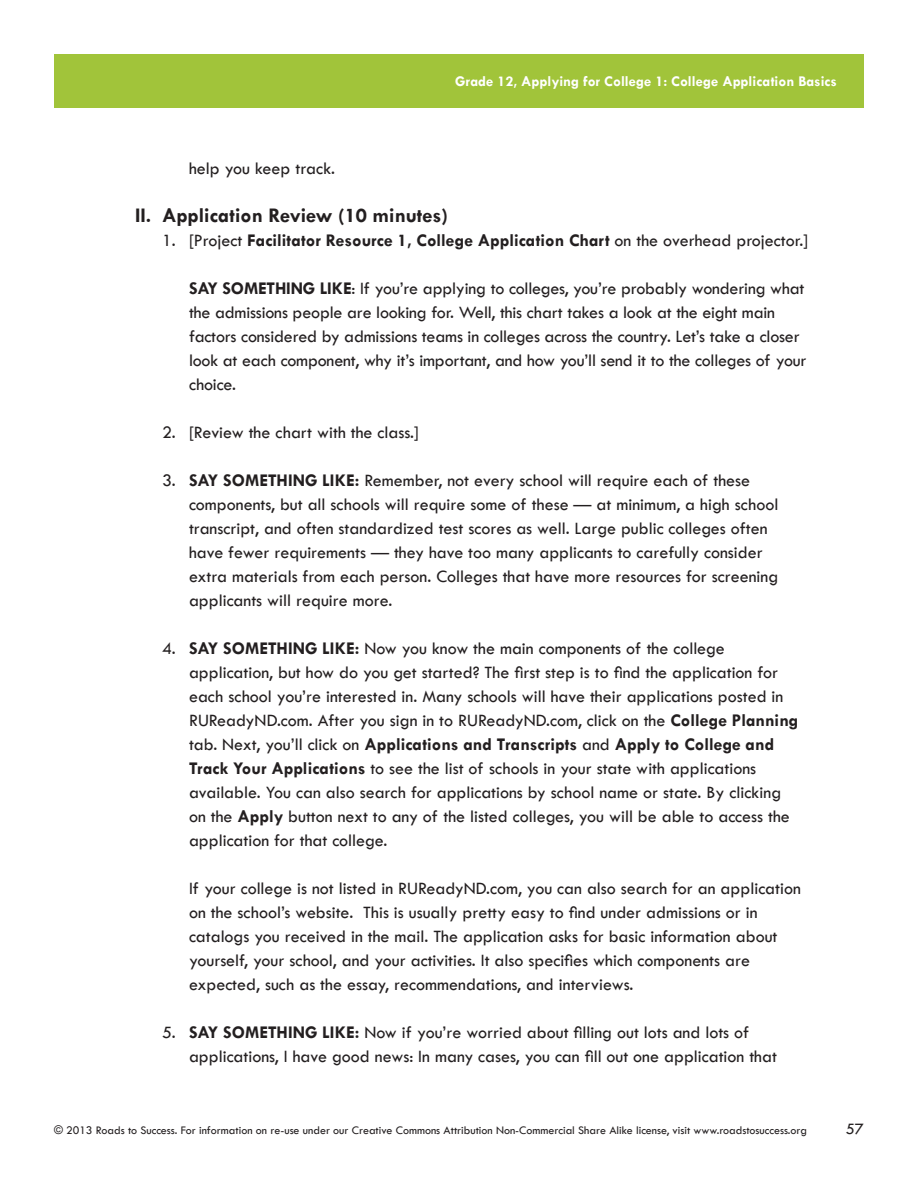
<style>
.page{position:relative;width:918px;height:1188px;background:#fff}
.page>*{position:absolute;margin:0;border:0;box-sizing:border-box;transform-origin:0 0}
.A_NumberListRoman{font:700 21px "Tw Cen";color:#231f20}
.A_NumberList2{font:500 18px/24px "Tw Cen";color:#231f20}
.A_Text{font:500 18px/24px "Tw Cen";letter-spacing:-.01em;color:#231f20}
.A_NumberList1{font:700 18px "Tw Cen";color:#231f20}
.Lesson_Front_Page_Te{font:500 16.5px "Tw Cen";color:#231f20}
.t1{font:700 15px "Tw Cen";color:#fff}
.t2{font:500 12px "Tw Cen";color:#231f20}
.s1{font-weight:500}
.s2{font-weight:700}
</style>
<div class="page">
<div style="left:54px;top:54px;width:810px;height:54px;background:#a1c43a"></div>
<p class="t1" style="left:455px;top:72px;width:383px">Grade 12, Applying for College 1: College Application Basics</p>
<p class="A_Text" style="left:189px;top:157px;width:148px">help you keep track.</p>
<p class="A_NumberListRoman" style="left:135px;top:203px;width:315px">II. Application Review (10 minutes)</p>
<p class="A_NumberList1" style="left:162px;top:230px;width:648px"><span class="s1">1. [Project</span> Facilitator Resource 1, College Application Chart <span class="s1">on the overhead projector.]</span></p>
<p class="A_Text" style="left:189px;top:277px;width:619px"><span class="s2">SAY SOMETHING LIKE</span>: If you’re applying to colleges, you’re probably wondering what the admissions people are looking for. Well, this chart takes a look at the eight main factors considered by admissions teams in colleges across the country. Let’s take a closer look at each component, why it’s important, and how you’ll send it to the colleges of your choice.</p>
<p class="A_NumberList2" style="left:162px;top:421px;width:259px">2. [Review the chart with the class.]</p>
<p class="A_NumberList2" style="left:189px;top:469px;width:591px;text-indent:-27px">3. <span class="s2">SAY SOMETHING LIKE:</span> Remember, not every school will require each of these components, but all schools will require some of these — at minimum, a high school transcript, and often standardized test scores as well. Large public colleges often have fewer requirements — they have too many applicants to carefully consider extra materials from each person. Colleges that have more resources for screening applicants will require more.</p>
<p class="A_NumberList2" style="left:189px;top:637px;width:611px;text-indent:-27px">4. <span class="s2">SAY SOMETHING LIKE:</span> Now you know the main components of the college application, but how do you get started? The first step is to find the application for each school you’re interested in. Many schools will have their applications posted in RUReadyND.com. After you sign in to RUReadyND.com, click on the <span class="s2">College Planning </span>tab. Next, you’ll click on <span class="s2">Applications and Transcripts</span> and <span class="s2">Apply to College and Track Your Applications</span> to see the list of schools in your state with applications available. You can also search for applications by school name or state. By clicking on the <span class="s2">Apply</span> button next to any of the listed colleges, you will be able to access the application for that college.</p>
<p class="A_NumberList2" style="left:189px;top:877px;width:613px">If your college is not listed in RUReadyND.com, you can also search for an application on the school’s website. This is usually pretty easy to find under admissions or in catalogs you received in the mail. The application asks for basic information about yourself, your school, and your activities. It also specifies which components are expected, such as the essay, recommendations, and interviews.</p>
<p class="A_NumberList2" style="left:189px;top:1021px;width:589px;text-indent:-27px">5. <span class="s2">SAY SOMETHING LIKE:</span> Now if you’re worried about filling out lots and lots of applications, I have good news: In many cases, you can fill out one application that</p>
<p class="t2" style="left:54px;top:1123px;width:755px">© 2013 Roads to Success. For information on re-use under our Creative Commons Attribution Non-Commercial Share Alike license, visit www.roadstosuccess.org</p>
<p class="Lesson_Front_Page_Te" style="left:846px;top:1119px;width:20px">57</p>
</div>
